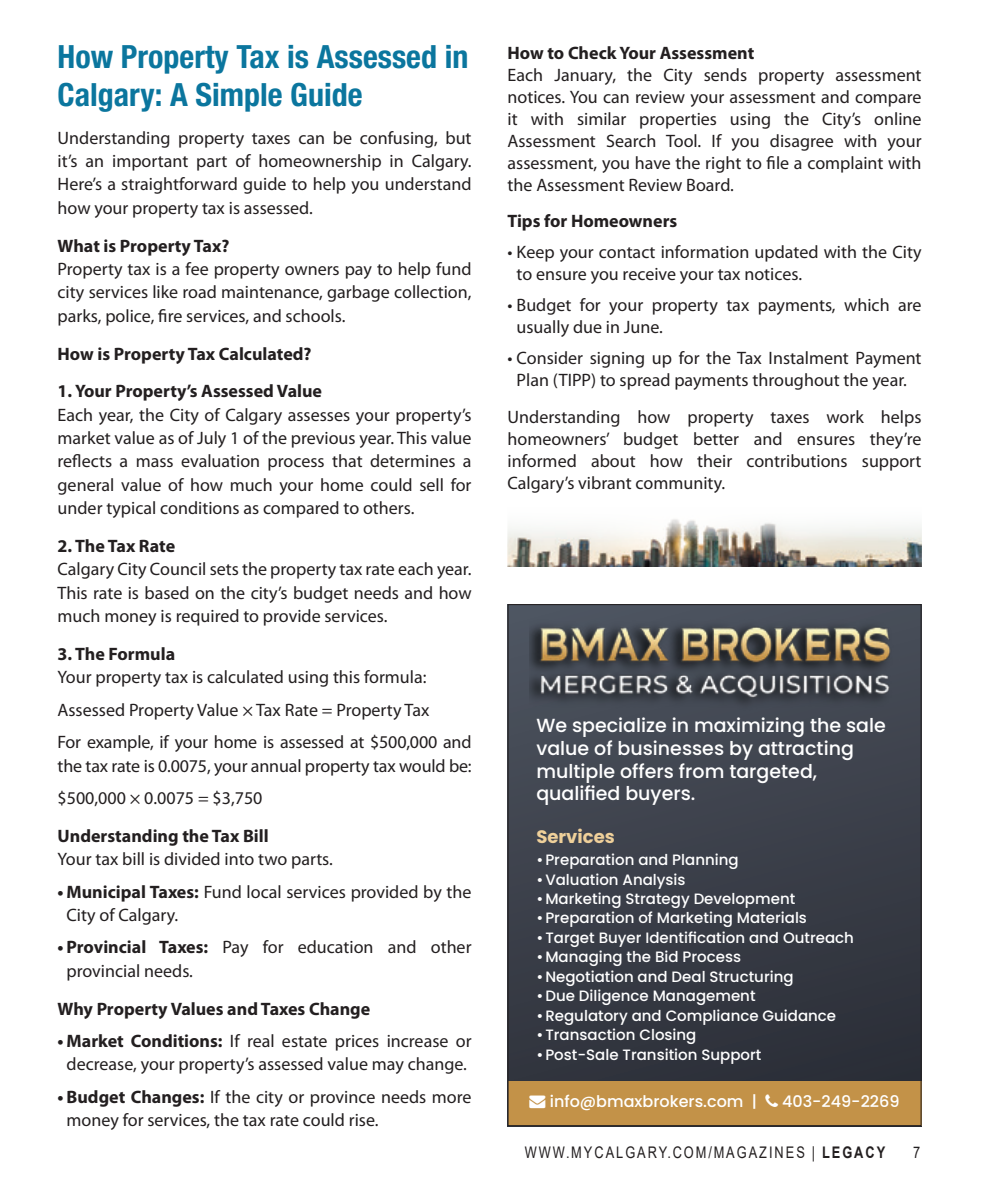
<style>
.page{position:relative;width:990px;height:1188px;background:#fff}
.page>*{position:absolute;margin:0;border:0;box-sizing:border-box;transform-origin:0 0}
.In_Around_title{font:700 condensed 32px/37.4px "Helvetica Neue LT Std";color:#0b769e}
.t1{font:500 19px/22.8px "Poppins";color:#fff}
.Body_text{font:18px/23.4px "Myriad Pro";color:#231f20;text-align:justify}
.Body_text-2{font:700 18px "Myriad Pro";color:#231f20}
.t2{font:700 18px "Poppins";color:#efd09a}
.t3{font:16px "Arial";letter-spacing:.155em;color:#231f20;scale:.8 1}
.t4{font:500 16px "Poppins";color:#fff}
.t5{font:500 15px "Poppins";color:#fff}
.s1{font-weight:700}
</style>
<div class="page">
<img style="left:508px;top:519px;width:414px;height:48px">
<div style="left:508px;top:604px;width:414px;height:522px;background:linear-gradient(to bottom,#4b515d,#2b2d36)"></div>
<div style="left:508px;top:1081px;width:414px;height:45px;background:#c39248"></div>
<img style="left:530px;top:616px;width:369px;height:96px">
<p class="In_Around_title" style="left:58px;top:38px;width:412px">How Property Tax is Assessed in<br>Calgary: A Simple Guide</p>
<p class="Body_text" style="left:58px;top:126px;width:416px">Understanding property taxes can be confusing, but it’s an important part of homeownership in Calgary.<br>Here’s a straightforward guide to help you understand how your property tax is assessed.</p>
<p class="Body_text-2" style="left:58px;top:234px;width:173px">What is Property Tax?</p>
<p class="Body_text" style="left:58px;top:257px;width:415px">Property tax is a fee property owners pay to help fund city services like road maintenance, garbage collection, parks, police, fire services, and schools.</p>
<p class="Body_text-2" style="left:58px;top:342px;width:256px">How is Property Tax Calculated?</p>
<p class="Body_text-2" style="left:58px;top:380px;width:266px">1. Your Property’s Assessed Value</p>
<p class="Body_text" style="left:58px;top:403px;width:416px">Each year, the City of Calgary assesses your property’s market value as of July 1 of the previous year. This value reflects a mass evaluation process that determines a general value of how much your home could sell for under typical conditions as compared to others.</p>
<p class="Body_text-2" style="left:58px;top:534px;width:119px">2. The Tax Rate</p>
<p class="Body_text" style="left:58px;top:557px;width:416px">Calgary City Council sets the property tax rate each year.<br>This rate is based on the city’s budget needs and how much money is required to provide services.</p>
<p class="Body_text-2" style="left:58px;top:642px;width:119px">3. The Formula</p>
<p class="Body_text" style="left:58px;top:665px;width:370px">Your property tax is calculated using this formula:</p>
<p class="Body_text" style="left:58px;top:698px;width:373px">Assessed Property Value × Tax Rate = Property Tax</p>
<p class="Body_text" style="left:58px;top:730px;width:416px">For example, if your home is assessed at $500,000 and the tax rate is 0.0075, your annual property tax would be:</p>
<p class="Body_text" style="left:58px;top:786px;width:206px">$500,000 × 0.0075 = $3,750</p>
<p class="Body_text-2" style="left:58px;top:824px;width:213px">Understanding the Tax Bill</p>
<p class="Body_text" style="left:58px;top:847px;width:277px">Your tax bill is divided into two parts.</p>
<p class="Body_text" style="left:67px;top:880px;width:407px;text-indent:-9px"><span class="s1">• Municipal Taxes:</span> Fund local services provided by the<br>City of Calgary.</p>
<p class="Body_text" style="left:67px;top:935px;width:406px;text-indent:-9px"><span class="s1">• Provincial Taxes:</span> Pay for education and other provincial needs.</p>
<p class="Body_text-2" style="left:58px;top:997px;width:314px">Why Property Values and Taxes Change</p>
<p class="Body_text" style="left:58px;top:1029px;width:415px;text-align:center"><span class="s1">• Market Conditions:</span> If real estate prices increase or decrease, your property’s assessed value may change.</p>
<p class="Body_text" style="left:67px;top:1085px;width:406px;text-indent:-9px"><span class="s1">• Budget Changes:</span> If the city or province needs more money for services, the tax rate could rise.</p>
<p class="Body_text-2" style="left:508px;top:41px;width:248px">How to Check Your Assessment</p>
<p class="Body_text" style="left:508px;top:64px;width:416px;line-height:22px">Each January, the City sends property assessment notices. You can review your assessment and compare it with similar properties using the City’s online Assessment Search Tool. If you disagree with your assessment, you have the right to file a complaint with the Assessment Review Board.</p>
<p class="Body_text-2" style="left:508px;top:210px;width:171px">Tips for Homeowners</p>
<p class="Body_text" style="left:517px;top:241px;width:407px;line-height:22px;text-indent:-9px">• Keep your contact information updated with the City to ensure you receive your tax notices.</p>
<p class="Body_text" style="left:517px;top:294px;width:407px;line-height:22px;text-indent:-9px">• Budget for your property tax payments, which are usually due in June.</p>
<p class="Body_text" style="left:508px;top:347px;width:415px;line-height:22px;text-align:center">• Consider signing up for the Tax Instalment Payment<br>Plan (TIPP) to spread payments throughout the year.</p>
<p class="Body_text" style="left:508px;top:406px;width:416px;line-height:22px">Understanding how property taxes work helps homeowners’ budget better and ensures they’re informed about how their contributions support Calgary’s vibrant community.</p>
<p class="t1" style="left:536px;top:714px;width:351px">We specialize in maximizing the sale value of businesses by attracting multiple offers from targeted, qualified buyers.</p>
<p class="t2" style="left:536px;top:826px;width:80px">Services</p>
<p class="t5" style="left:536px;top:851px;width:204px">•Preparation and Planning</p>
<p class="t5" style="left:536px;top:871px;width:151px">•Valuation Analysis</p>
<p class="t5" style="left:536px;top:890px;width:260px">•Marketing Strategy Development</p>
<p class="t5" style="left:536px;top:910px;width:272px">•Preparation of Marketing Materials</p>
<p class="t5" style="left:536px;top:929px;width:319px">•Target Buyer Identification and Outreach</p>
<p class="t5" style="left:536px;top:948px;width:206px">•Managing the Bid Process</p>
<p class="t5" style="left:536px;top:968px;width:259px">•Negotiation and Deal Structuring</p>
<p class="t5" style="left:536px;top:987px;width:221px">•Due Diligence Management</p>
<p class="t5" style="left:536px;top:1007px;width:301px">•Regulatory and Compliance Guidance</p>
<p class="t5" style="left:536px;top:1026px;width:162px">•Transaction Closing</p>
<p class="t5" style="left:536px;top:1046px;width:227px">•Post-Sale Transition Support</p>
<p class="t4" style="left:530px;top:1092px;width:229px">→ info@bmaxbrokers.com |</p>
<p class="t4" style="left:782px;top:1092px;width:119px">403-249-2269</p>
<p class="t3" style="left:525px;top:1141px;width:452px">WWW.MYCALGARY.COM/MAGAZINES | <span class="s1">LEGACY</span></p>
<p class="t3" style="left:913px;top:1141px;width:10px">7</p>
</div>
